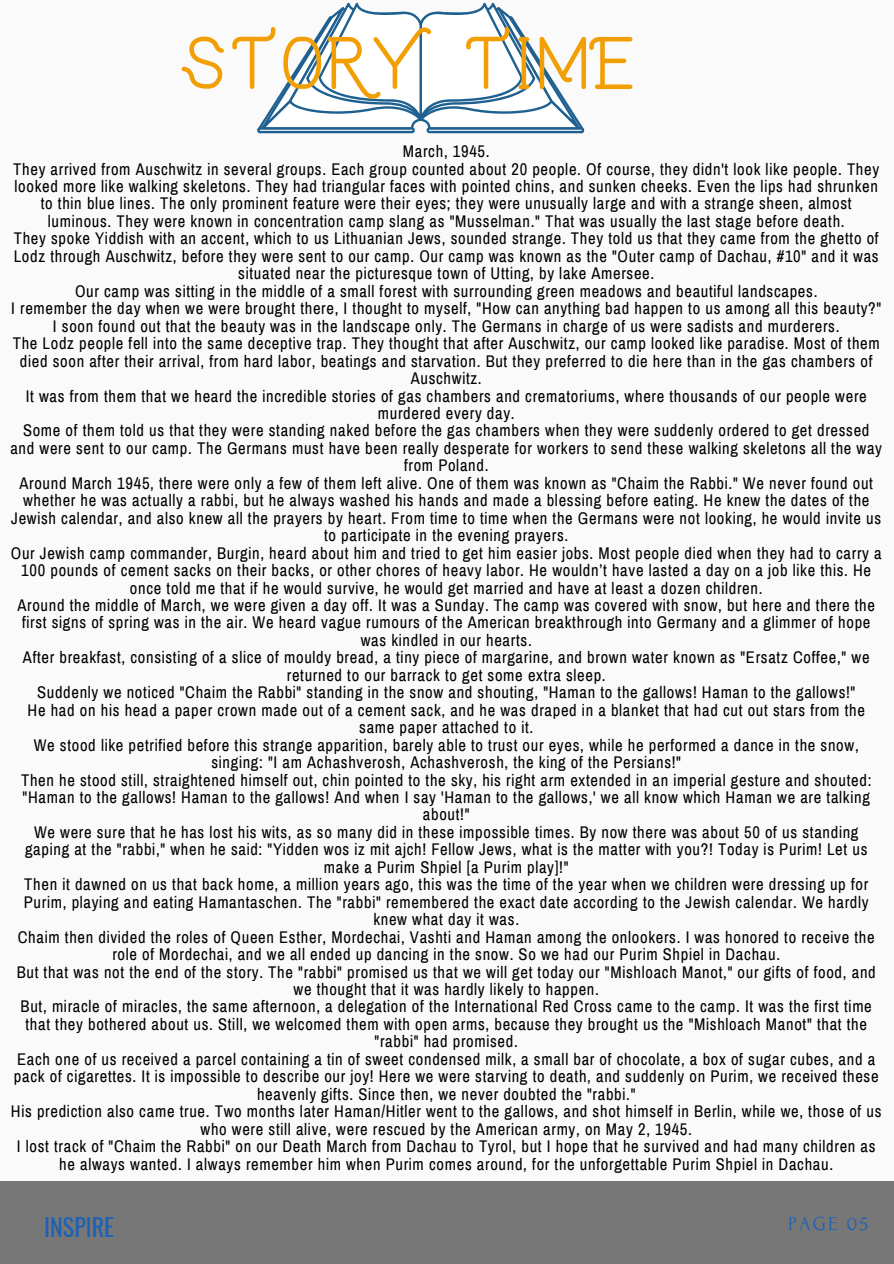
<style>
.page{position:relative;width:894px;height:1264px;background:#fff}
.page>*{position:absolute;margin:0;border:0;box-sizing:border-box;transform-origin:0 0}
.t1{font:72px "Aruna Typeface";color:#f29f06}
.t2{font:24px "Oswald";color:#1d61b7}
.t3{font:19.8px "Forum";letter-spacing:.1em;color:#1d61b7}
.t4{font:16.5px/17.4px "Archivo Narrow";letter-spacing:.04em;color:#000;text-align:center}
</style>
<div class="page">
<div style="left:0;top:0;width:893px;height:1263px;background:#fafafa"></div>
<div style="left:0;top:1181px;width:893px;height:82px;background:#777"></div>
<svg style="left:257px;top:3px;width:327px;height:130px"></svg>
<h1 class="t1" style="left:177px;top:28px;width:460px">STORY TIME</h1>
<p class="t4" style="left:10px;top:143px;width:872px">March, 1945.<br>They arrived from Auschwitz in several groups. Each group counted about 20 people. Of course, they didn't look like people. They looked more like walking skeletons. They had triangular faces with pointed chins, and sunken cheeks. Even the lips had shrunken to thin blue lines. The only prominent feature were their eyes; they were unusually large and with a strange sheen, almost luminous. They were known in concentration camp slang as "Musselman." That was usually the last stage before death.<br>They spoke Yiddish with an accent, which to us Lithuanian Jews, sounded strange. They told us that they came from the ghetto of Lodz through Auschwitz, before they were sent to our camp. Our camp was known as the "Outer camp of Dachau, #10" and it was situated near the picturesque town of Utting, by lake Amersee.<br>Our camp was sitting in the middle of a small forest with surrounding green meadows and beautiful landscapes.<br>I remember the day when we were brought there, I thought to myself, "How can anything bad happen to us among all this beauty?" I soon found out that the beauty was in the landscape only. The Germans in charge of us were sadists and murderers.<br>The Lodz people fell into the same deceptive trap. They thought that after Auschwitz, our camp looked like paradise. Most of them died soon after their arrival, from hard labor, beatings and starvation. But they preferred to die here than in the gas chambers of Auschwitz.<br>It was from them that we heard the incredible stories of gas chambers and crematoriums, where thousands of our people were murdered every day.<br>Some of them told us that they were standing naked before the gas chambers when they were suddenly ordered to get dressed and were sent to our camp. The Germans must have been really desperate for workers to send these walking skeletons all the way from Poland.<br>Around March 1945, there were only a few of them left alive. One of them was known as "Chaim the Rabbi." We never found out whether he was actually a rabbi, but he always washed his hands and made a blessing before eating. He knew the dates of the Jewish calendar, and also knew all the prayers by heart. From time to time when the Germans were not looking, he would invite us to participate in the evening prayers.<br>Our Jewish camp commander, Burgin, heard about him and tried to get him easier jobs. Most people died when they had to carry a 100 pounds of cement sacks on their backs, or other chores of heavy labor. He wouldn’t have lasted a day on a job like this. He once told me that if he would survive, he would get married and have at least a dozen children.<br>Around the middle of March, we were given a day off. It was a Sunday. The camp was covered with snow, but here and there the first signs of spring was in the air. We heard vague rumours of the American breakthrough into Germany and a glimmer of hope was kindled in our hearts.<br>After breakfast, consisting of a slice of mouldy bread, a tiny piece of margarine, and brown water known as "Ersatz Coffee," we returned to our barrack to get some extra sleep.<br>Suddenly we noticed "Chaim the Rabbi" standing in the snow and shouting, "Haman to the gallows! Haman to the gallows!"<br>He had on his head a paper crown made out of a cement sack, and he was draped in a blanket that had cut out stars from the same paper attached to it.<br>We stood like petrified before this strange apparition, barely able to trust our eyes, while he performed a dance in the snow, singing: "I am Achashverosh, Achashverosh, the king of the Persians!"<br>Then he stood still, straightened himself out, chin pointed to the sky, his right arm extended in an imperial gesture and shouted: "Haman to the gallows! Haman to the gallows! And when I say 'Haman to the gallows,' we all know which Haman we are talking about!"<br>We were sure that he has lost his wits, as so many did in these impossible times. By now there was about 50 of us standing gaping at the "rabbi," when he said: "Yidden wos iz mit ajch! Fellow Jews, what is the matter with you?! Today is Purim! Let us make a Purim Shpiel [a Purim play]!"<br>Then it dawned on us that back home, a million years ago, this was the time of the year when we children were dressing up for Purim, playing and eating Hamantaschen. The "rabbi" remembered the exact date according to the Jewish calendar. We hardly knew what day it was.<br>Chaim then divided the roles of Queen Esther, Mordechai, Vashti and Haman among the onlookers. I was honored to receive the role of Mordechai, and we all ended up dancing in the snow. So we had our Purim Shpiel in Dachau.<br>But that was not the end of the story. The "rabbi" promised us that we will get today our "Mishloach Manot," our gifts of food, and we thought that it was hardly likely to happen.<br>But, miracle of miracles, the same afternoon, a delegation of the International Red Cross came to the camp. It was the first time that they bothered about us. Still, we welcomed them with open arms, because they brought us the "Mishloach Manot" that the "rabbi" had promised.<br>Each one of us received a parcel containing a tin of sweet condensed milk, a small bar of chocolate, a box of sugar cubes, and a pack of cigarettes. It is impossible to describe our joy! Here we were starving to death, and suddenly on Purim, we received these heavenly gifts. Since then, we never doubted the "rabbi."<br>His prediction also came true. Two months later Haman/Hitler went to the gallows, and shot himself in Berlin, while we, those of us who were still alive, were rescued by the American army, on May 2, 1945.<br>I lost track of "Chaim the Rabbi" on our Death March from Dachau to Tyrol, but I hope that he survived and had many children as he always wanted. I always remember him when Purim comes around, for the unforgettable Purim Shpiel in Dachau.</p>
<h2 class="t2" style="left:44px;top:1208px;width:71px">INSPIRE</h2>
<p class="t3" style="left:788px;top:1212px;width:81px">PAGE 05</p>
</div>
